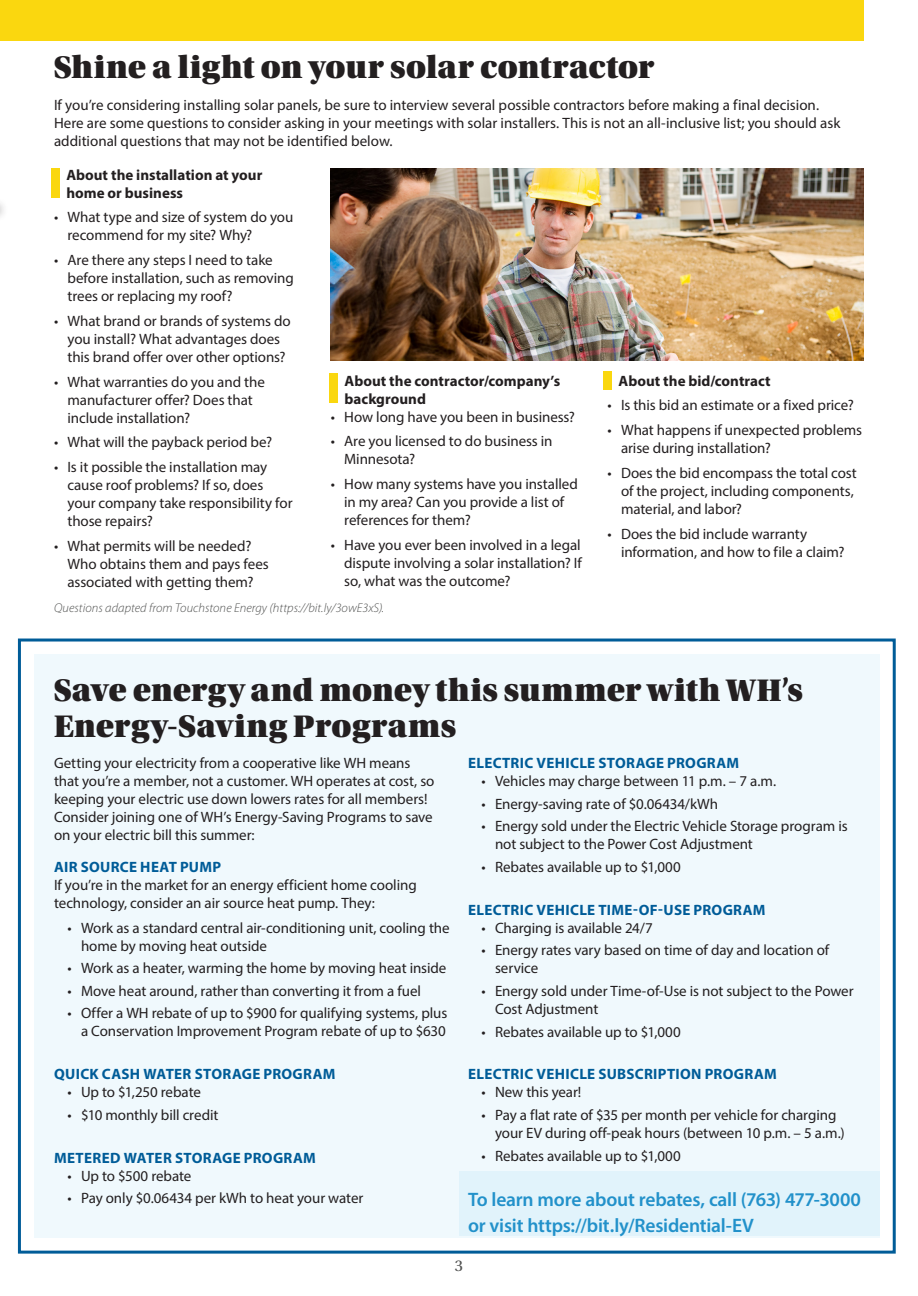
<style>
.page{position:relative;width:918px;height:1296px;background:#fff}
.page>*{position:absolute;margin:0;border:0;box-sizing:border-box;transform-origin:0 0}
.Headline_2{font:33px/36px "Utopia Std Black Headline";letter-spacing:.01em;color:#231f20}
.Body_Text{font:600 19.5px/25.5px "Myriad Pro";letter-spacing:-.01em;color:#2291ca}
.t1{font:16.5px "Utopia Std";color:#515251}
.Body_Text-2{font:15px/18px "Myriad Pro";letter-spacing:-.005em;color:#231f20}
.t2{font:700 15px "Myriad Pro";letter-spacing:.02em;color:#005c98}
.Body_Text-3{font:700 15px/18px "Myriad Pro";color:#231f20}
.Body_Text-4{font:italic 300 12.75px "Myriad Pro";letter-spacing:.005em;color:#515251}
</style>
<div class="page">
<div style="left:0;top:198px;width:8px;height:24px;background:#fbfbfb"></div>
<div style="left:34px;top:654px;width:846px;height:584px;background:#f0f9fd"></div>
<div style="left:0;top:0;width:864px;height:41px;background:#fad70f"></div>
<img style="left:331px;top:168px;width:533px;height:193px">
<div style="left:51px;top:168px;width:9px;height:30px;background:#fad70f"></div>
<div style="left:329px;top:373px;width:9px;height:30px;background:#fad70f"></div>
<div style="left:603px;top:371px;width:9px;height:19px;background:#fad70f"></div>
<div style="left:18px;top:639px;width:878px;height:615px;border:3px solid #005c98"></div>
<div style="left:459px;top:1172px;width:421px;height:64px;background:#e1f3fb"></div>
<p class="Headline_2" style="left:54px;top:50px;width:602px">Shine a light on your solar contractor</p>
<p class="Body_Text-2" style="left:54px;top:95px;width:788px">If you’re considering installing solar panels, be sure to interview several possible contractors before making a final decision.<br>Here are some questions to consider asking in your meetings with solar installers. This is not an all-inclusive list; you should ask additional questions that may not be identified below.</p>
<p class="Body_Text-3" style="left:66px;top:165px;width:198px">About the installation at your home or business</p>
<p class="Body_Text-2" style="left:68px;top:208px;width:227px;text-indent:-14px">• What type and size of system do you recommend for my site? Why?</p>
<p class="Body_Text-2" style="left:68px;top:251px;width:228px;text-indent:-14px">• Are there any steps I need to take before installation, such as removing trees or replacing my roof?</p>
<p class="Body_Text-2" style="left:54px;top:312px;width:238px;text-align:center">• What brand or brands of systems do you install? What advantages does this brand offer over other options?</p>
<p class="Body_Text-2" style="left:68px;top:372px;width:199px;text-indent:-14px">• What warranties do you and the manufacturer offer? Does that include installation?</p>
<p class="Body_Text-2" style="left:54px;top:433px;width:220px">• What will the payback period be?</p>
<p class="Body_Text-2" style="left:68px;top:458px;width:227px;text-indent:-14px">• Is it possible the installation may cause roof problems? If so, does your company take responsibility for those repairs?</p>
<p class="Body_Text-2" style="left:68px;top:537px;width:203px;text-indent:-14px">• What permits will be needed?<br>Who obtains them and pays fees associated with getting them?</p>
<p class="Body_Text-4" style="left:54px;top:601px;width:332px">Questions adapted from Touchstone Energy (https://bit.ly/3owE3xS).</p>
<p class="Body_Text-3" style="left:345px;top:371px;width:217px">About the contractor/company’s background</p>
<p class="Body_Text-2" style="left:331px;top:407px;width:246px">• How long have you been in business?</p>
<p class="Body_Text-2" style="left:344px;top:432px;width:210px;text-indent:-14px">• Are you licensed to do business in<br>Minnesota?</p>
<p class="Body_Text-2" style="left:344px;top:475px;width:235px;text-indent:-14px">• How many systems have you installed in my area? Can you provide a list of references for them?</p>
<p class="Body_Text-2" style="left:344px;top:536px;width:239px;text-align:justify;text-indent:-14px">• Have you ever been involved in a legal dispute involving a solar installation? If so, what was the outcome?</p>
<p class="Body_Text-3" style="left:619px;top:371px;width:154px">About the bid/contract</p>
<p class="Body_Text-2" style="left:608px;top:396px;width:248px">• Is this bid an estimate or a fixed price?</p>
<p class="Body_Text-2" style="left:621px;top:421px;width:243px;text-indent:-14px">• What happens if unexpected problems arise during installation?</p>
<p class="Body_Text-2" style="left:621px;top:464px;width:237px;text-indent:-14px">• Does the bid encompass the total cost of the project, including components, material, and labor?</p>
<p class="Body_Text-2" style="left:621px;top:524px;width:225px;text-indent:-14px">• Does the bid include warranty information, and how to file a claim?</p>
<p class="Headline_2" style="left:54px;top:673px;width:750px">Save energy and money this summer with WH’s<br>Energy-Saving Programs</p>
<p class="Body_Text-2" style="left:54px;top:754px;width:382px">Getting your electricity from a cooperative like WH means that you’re a member, not a customer. WH operates at cost, so keeping your electric use down lowers rates for all members!<br>Consider joining one of WH’s Energy-Saving Programs to save on your electric bill this summer:</p>
<p class="t2" style="left:54px;top:857px;width:169px">AIR SOURCE HEAT PUMP</p>
<p class="Body_Text-2" style="left:54px;top:876px;width:364px">If you’re in the market for an energy efficient home cooling technology, consider an air source heat pump. They:</p>
<p class="Body_Text-2" style="left:81px;top:918px;width:370px;text-indent:-14px">• Work as a standard central air-conditioning unit, cooling the home by moving heat outside</p>
<p class="Body_Text-2" style="left:68px;top:959px;width:380px">• Work as a heater, warming the home by moving heat inside</p>
<p class="Body_Text-2" style="left:68px;top:981px;width:355px">• Move heat around, rather than converting it from a fuel</p>
<p class="Body_Text-2" style="left:68px;top:1004px;width:381px;text-align:right">• Offer a WH rebate of up to $900 for qualifying systems, plus a Conservation Improvement Program rebate of up to $630</p>
<p class="t2" style="left:54px;top:1064px;width:283px">QUICK CASH WATER STORAGE PROGRAM</p>
<p class="Body_Text-2" style="left:68px;top:1083px;width:135px">• Up to $1,250 rebate</p>
<p class="Body_Text-2" style="left:68px;top:1105px;width:152px">• $10 monthly bill credit</p>
<p class="t2" style="left:54px;top:1148px;width:263px">METERED WATER STORAGE PROGRAM</p>
<p class="Body_Text-2" style="left:68px;top:1166px;width:125px">• Up to $500 rebate</p>
<p class="Body_Text-2" style="left:68px;top:1189px;width:297px">• Pay only $0.06434 per kWh to heat your water</p>
<p class="t2" style="left:468px;top:753px;width:273px">ELECTRIC VEHICLE STORAGE PROGRAM</p>
<p class="Body_Text-2" style="left:482px;top:772px;width:296px">• Vehicles may charge between 11 p.m. – 7 a.m.</p>
<p class="Body_Text-2" style="left:482px;top:795px;width:238px">• Energy-saving rate of $0.06434/kWh</p>
<p class="Body_Text-2" style="left:495px;top:817px;width:354px;text-indent:-14px">• Energy sold under the Electric Vehicle Storage program is not subject to the Power Cost Adjustment</p>
<p class="Body_Text-2" style="left:482px;top:858px;width:201px">• Rebates available up to $1,000</p>
<p class="t2" style="left:468px;top:900px;width:299px">ELECTRIC VEHICLE TIME-OF-USE PROGRAM</p>
<p class="Body_Text-2" style="left:482px;top:919px;width:173px">• Charging is available 24/7</p>
<p class="Body_Text-2" style="left:495px;top:941px;width:336px;text-indent:-14px">• Energy rates vary based on time of day and location of service</p>
<p class="Body_Text-2" style="left:495px;top:982px;width:360px;text-indent:-14px">• Energy sold under Time-of-Use is not subject to the Power<br>Cost Adjustment</p>
<p class="Body_Text-2" style="left:482px;top:1022px;width:201px">• Rebates available up to $1,000</p>
<p class="t2" style="left:468px;top:1065px;width:310px">ELECTRIC VEHICLE SUBSCRIPTION PROGRAM</p>
<p class="Body_Text-2" style="left:482px;top:1083px;width:101px">• New this year!</p>
<p class="Body_Text-2" style="left:495px;top:1106px;width:351px;text-indent:-14px">• Pay a flat rate of $35 per month per vehicle for charging your EV during off-peak hours (between 10 p.m. – 5 a.m.)</p>
<p class="Body_Text-2" style="left:482px;top:1146px;width:201px">• Rebates available up to $1,000</p>
<p class="Body_Text" style="left:468px;top:1187px;width:395px">To learn more about rebates, call (763) 477-3000 or visit https://bit.ly/Residential-EV</p>
<p class="t1" style="left:455px;top:1256px;width:10px">3</p>
</div>
